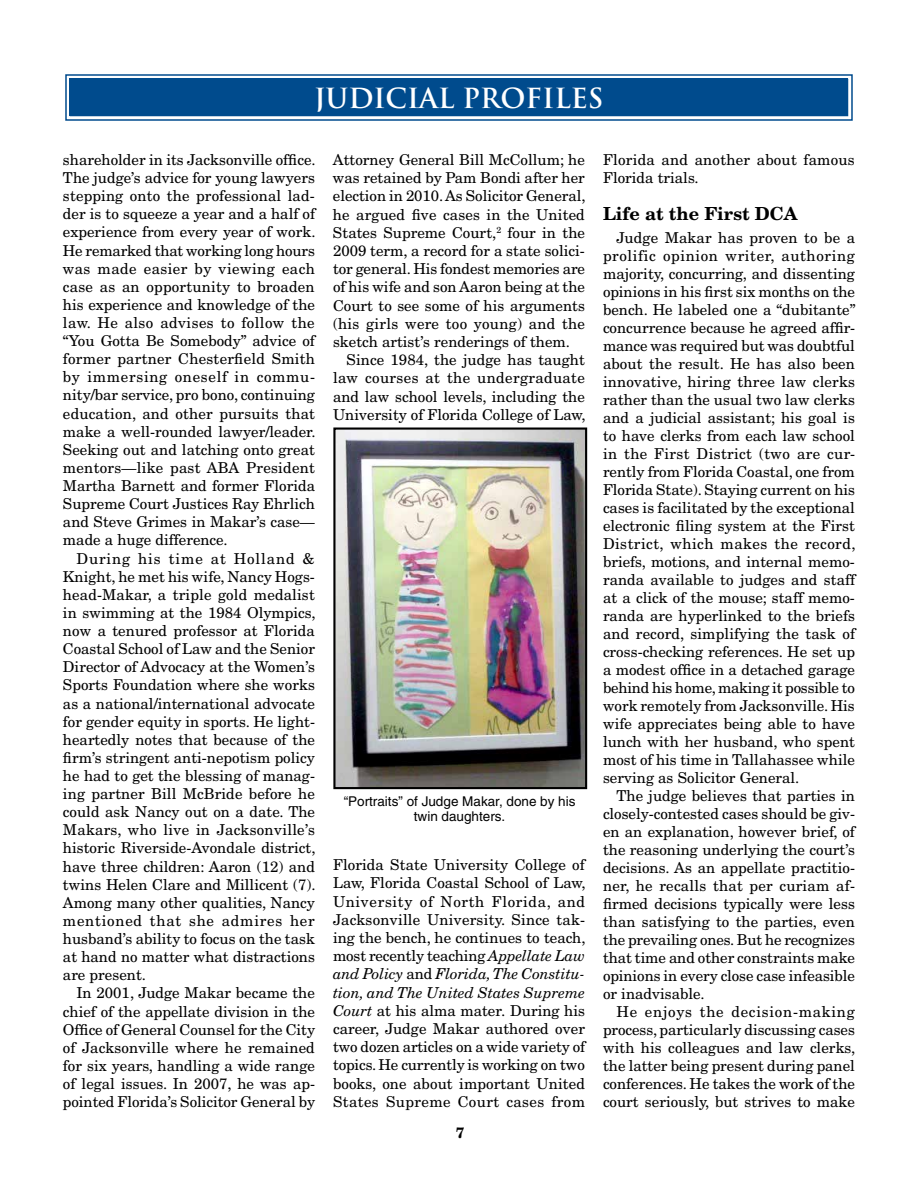
<style>
.page{position:relative;width:918px;height:1188px;background:#fff}
.page>*{position:absolute;margin:0;border:0;box-sizing:border-box;transform-origin:0 0}
.t1{font:700 27px "Trajan";color:#fff}
.t2{font:700 18px "New Century Schlbk";color:#000}
.t3{font:15px/18.1px "New Century Schlbk";color:#000;text-align:justify}
.t4{font:700 15px "New Century Schlbk";color:#000}
.t5{font:13.5px/15px "Helvetica";color:#000;text-align:center}
.s1{font-style:italic}
</style>
<div class="page">
<svg style="left:65px;top:74px;width:788px;height:47px;background:#29689f"></svg>
<div style="left:70px;top:79px;width:778px;height:37px;border:4px solid #004b8d"></div>
<img style="left:336px;top:431px;width:248px;height:355px">
<div style="left:333px;top:428px;width:254px;height:361px;border:2px solid #000"></div>
<h1 class="t1" style="left:314px;top:81px;width:291px">JUDICIAL PROFILES</h1>
<p class="t3" style="left:63px;top:150px;width:254px">shareholder in its Jacksonville office.<br>The judge’s advice for young lawyers stepping onto the professional lad&shy;der is to squeeze a year and a half of experience from every year of work.<br>He remarked that working long hours was made easier by viewing each case as an opportunity to broaden his experience and knowledge of the law. He also advises to follow the “You Gotta Be Somebody” advice of former partner Chesterfield Smith by immersing oneself in commu&shy;nity/bar service, pro bono, continuing education, and other pursuits that make a well-rounded lawyer/leader.<br>Seeking out and latching onto great mentors—like past ABA President Martha Barnett and former Florida Supreme Court Justices Ray Ehrlich and Steve Grimes in Makar’s case— made a huge difference.</p>
<p class="t3" style="left:63px;top:549px;width:254px;text-indent:14px">During his time at Holland &amp; Knight, he met his wife, Nancy Hogs&shy;head-Makar, a triple gold medalist in swimming at the 1984 Olympics, now a tenured professor at Florida Coastal School of Law and the Senior Director of Advocacy at the Women’s Sports Foundation where she works as a national/international advocate for gender equity in sports. He light&shy;heartedly notes that because of the firm’s stringent anti-nepotism policy he had to get the blessing of manag&shy;ing partner Bill McBride before he could ask Nancy out on a date. The Makars, who live in Jacksonville’s historic Riverside-Avondale district, have three children: Aaron (12) and twins Helen Clare and Millicent (7).<br>Among many other qualities, Nancy mentioned that she admires her husband’s ability to focus on the task at hand no matter what distractions are present.</p>
<p class="t3" style="left:63px;top:984px;width:254px;text-indent:14px">In 2001, Judge Makar became the chief of the appellate division in the Office of General Counsel for the City of Jacksonville where he remained for six years, handling a wide range of legal issues. In 2007, he was ap&shy;pointed Florida’s Solicitor General by</p>
<p class="t3" style="left:333px;top:151px;width:254px">Attorney General Bill McCollum; he was retained by Pam Bondi after her election in 2010. As Solicitor General, he argued five cases in the United States Supreme Court,<sup>2</sup> four in the 2009 term, a record for a state solici&shy;tor general. His fondest memories are of his wife and son Aaron being at the Court to see some of his arguments (his girls were too young) and the sketch artist’s renderings of them.</p>
<p class="t3" style="left:333px;top:351px;width:254px;text-indent:13px">Since 1984, the judge has taught law courses at the undergraduate and law school levels, including the University of Florida College of Law,</p>
<p class="t5" style="left:344px;top:794px;width:233px">“Portraits” of Judge Makar, done by his twin daughters.</p>
<p class="t3" style="left:333px;top:856px;width:254px">Florida State University College of Law, Florida Coastal School of Law, University of North Florida, and Jacksonville University. Since tak&shy;ing the bench, he continues to teach, most recently teaching <span class="s1">Appellate Law and Policy</span> and <span class="s1">Florida, The Constitu&shy;tion, and The United States Supreme Court</span> at his alma mater<span class="s1">.</span> During his career, Judge Makar authored over two dozen articles on a wide variety of topics. He currently is working on two books, one about important United States Supreme Court cases from</p>
<p class="t4" style="left:456px;top:1124px;width:10px">7</p>
<p class="t3" style="left:603px;top:150px;width:253px">Florida and another about famous<br>Florida trials.</p>
<p class="t2" style="left:603px;top:203px;width:196px">Life at the First DCA</p>
<p class="t3" style="left:603px;top:229px;width:254px;text-indent:14px">Judge Makar has proven to be a prolific opinion writer, authoring majority, concurring, and dissenting opinions in his first six months on the bench. He labeled one a “dubitante” concurrence because he agreed affir&shy;mance was required but was doubtful about the result. He has also been innovative, hiring three law clerks rather than the usual two law clerks and a judicial assistant; his goal is to have clerks from each law school in the First District (two are cur&shy;rently from Florida Coastal, one from Florida State). Staying current on his cases is facilitated by the exceptional electronic filing system at the First District, which makes the record, briefs, motions, and internal memo&shy;randa available to judges and staff at a click of the mouse; staff memo&shy;randa are hyperlinked to the briefs and record, simplifying the task of cross-checking references. He set up a modest office in a detached garage behind his home, making it possible to work remotely from Jacksonville. His wife appreciates being able to have lunch with her husband, who spent most of his time in Tallahassee while serving as Solicitor General.</p>
<p class="t3" style="left:603px;top:787px;width:254px;text-indent:14px">The judge believes that parties in closely-contested cases should be giv&shy;en an explanation, however brief, of the reasoning underlying the court’s decisions. As an appellate practitio&shy;ner, he recalls that per curiam af&shy;firmed decisions typically were less than satisfying to the parties, even the prevailing ones. But he recognizes that time and other constraints make opinions in every close case infeasible or inadvisable.</p>
<p class="t3" style="left:603px;top:1003px;width:254px;text-indent:14px">He enjoys the decision-making process, particularly discussing cases with his colleagues and law clerks, the latter being present during panel conferences. He takes the work of the court seriously, but strives to make</p>
</div>
